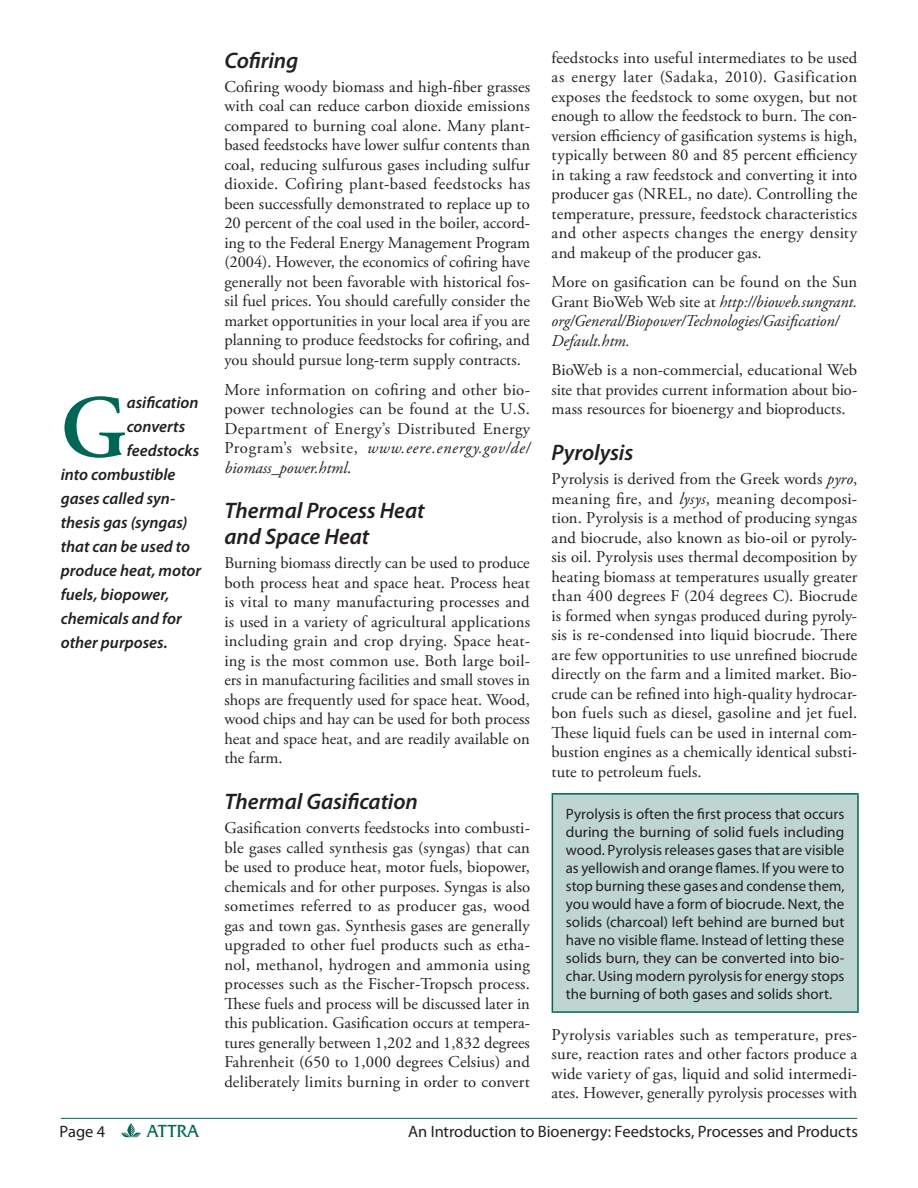
<style>
.page{position:relative;width:918px;height:1188px;background:#fff}
.page>*{position:absolute;margin:0;border:0;box-sizing:border-box;transform-origin:0 0}
.Pull_Quote{font:600 88.95px "Adobe Garamond Pro";color:#006756}
.Heading_level_3{font:italic 600 22.5px/25.5px "Myriad Pro";letter-spacing:-.005em;color:#231f20}
.t1{font:18px "Friz Quadrata IT Cby BT";letter-spacing:-.01em;color:#006756}
.Body_Text{font:16.5px/19.5px "Adobe Garamond Pro";color:#231f20;text-align:justify}
.Pull_Quote-2{font:italic 600 16.5px "Myriad Pro";color:#231f20}
.Body_Text-2{font:italic 16.5px/19.5px "Adobe Garamond Pro";color:#231f20}
.t2{font:16.5px "Myriad Pro";letter-spacing:-.005em;color:#231f20}
.Boxed_Text{font:15px/18px "Myriad Pro";color:#231f20;text-align:justify}
.s1{font-style:italic}
.s2{font-style:normal}
</style>
<div class="page">
<hr style="left:61px;top:1118px;width:796px;height:1px;background:#006756">
<svg style="left:121px;top:1123px;width:20px;height:15px"></svg>
<div style="left:552px;top:794px;width:306px;height:218px;background:#bed5d0"></div>
<hr style="left:552px;top:793px;width:307px;height:2px;background:#006756">
<hr style="left:552px;top:795px;width:1px;height:216px;background:#006756">
<hr style="left:857px;top:795px;width:2px;height:216px;background:#006756">
<hr style="left:552px;top:1011px;width:307px;height:2px;background:#006756">
<p class="Pull_Quote" style="left:61px;top:377px;width:68px">G</p>
<p class="Pull_Quote-2" style="left:127px;top:392px;width:73px">asification</p>
<p class="Pull_Quote-2" style="left:127px;top:416px;width:60px">converts</p>
<p class="Pull_Quote-2" style="left:127px;top:440px;width:74px">feedstocks</p>
<p class="Pull_Quote-2" style="left:61px;top:464px;width:116px">into combustible</p>
<p class="Pull_Quote-2" style="left:61px;top:488px;width:116px">gases called syn-</p>
<p class="Pull_Quote-2" style="left:61px;top:512px;width:128px">thesis gas (syngas)</p>
<p class="Pull_Quote-2" style="left:61px;top:536px;width:131px">that can be used to</p>
<p class="Pull_Quote-2" style="left:61px;top:560px;width:142px">produce heat, motor</p>
<p class="Pull_Quote-2" style="left:61px;top:584px;width:110px">fuels, biopower,</p>
<p class="Pull_Quote-2" style="left:61px;top:608px;width:123px">chemicals and for</p>
<p class="Pull_Quote-2" style="left:61px;top:632px;width:109px">other purposes.</p>
<p class="Heading_level_3" style="left:224px;top:47px;width:75px">Cofiring</p>
<p class="Body_Text" style="left:224px;top:77px;width:307px">Cofiring woody biomass and high-fiber grasses with coal can reduce carbon dioxide emissions compared to burning coal alone. Many plant&shy;based feedstocks have lower sulfur contents than coal, reducing sulfurous gases including sulfur dioxide. Cofiring plant-based feedstocks has been successfully demonstrated to replace up to 20 percent of the coal used in the boiler, accord&shy;ing to the Federal Energy Management Program (2004). However, the economics of cofiring have generally not been favorable with historical fos&shy;sil fuel prices. You should carefully consider the market opportunities in your local area if you are planning to produce feedstocks for cofiring, and you should pursue long-term supply contracts.</p>
<p class="Body_Text" style="left:224px;top:380px;width:307px">More information on cofiring and other bio&shy;power technologies can be found at the U.S.<br>Department of Energy’s Distributed Energy Program’s website, <span class="s1">www.eere.energy.gov/de/ biomass_power.html</span>.</p>
<p class="Heading_level_3" style="left:224px;top:497px;width:202px">Thermal Process Heat and Space Heat</p>
<p class="Body_Text" style="left:224px;top:554px;width:307px">Burning biomass directly can be used to produce both process heat and space heat. Process heat is vital to many manufacturing processes and is used in a variety of agricultural applications including grain and crop drying. Space heat&shy;ing is the most common use. Both large boil&shy;ers in manufacturing facilities and small stoves in shops are frequently used for space heat. Wood, wood chips and hay can be used for both process heat and space heat, and are readily available on the farm.</p>
<p class="Heading_level_3" style="left:224px;top:788px;width:195px">Thermal Gasification</p>
<p class="Body_Text" style="left:224px;top:819px;width:307px">Gasification converts feedstocks into combusti&shy;ble gases called synthesis gas (syngas) that can be used to produce heat, motor fuels, biopower, chemicals and for other purposes. Syngas is also sometimes referred to as producer gas, wood gas and town gas. Synthesis gases are generally upgraded to other fuel products such as etha&shy;nol, methanol, hydrogen and ammonia using processes such as the Fischer-Tropsch process.<br>These fuels and process will be discussed later in this publication. Gasification occurs at tempera&shy;tures generally between 1,202 and 1,832 degrees Fahrenheit (650 to 1,000 degrees Celsius) and deliberately limits burning in order to convert</p>
<p class="Body_Text" style="left:552px;top:48px;width:307px">feedstocks into useful intermediates to be used as energy later (Sadaka, 2010). Gasification exposes the feedstock to some oxygen, but not enough to allow the feedstock to burn. The con&shy;version efficiency of gasification systems is high, typically between 80 and 85 percent efficiency in taking a raw feedstock and converting it into producer gas (NREL, no date). Controlling the temperature, pressure, feedstock characteristics and other aspects changes the energy density and makeup of the producer gas.</p>
<p class="Body_Text-2" style="left:552px;top:273px;width:307px"><span class="s2">More on gasification can be found on the Sun Grant BioWeb Web site at</span> http://bioweb.sungrant. org/General/Biopower/Technologies/Gasification/ Default.htm.</p>
<p class="Body_Text" style="left:552px;top:361px;width:307px">BioWeb is a non-commercial, educational Web site that provides current information about bio&shy;mass resources for bioenergy and bioproducts.</p>
<p class="Heading_level_3" style="left:552px;top:439px;width:83px">Pyrolysis</p>
<p class="Body_Text" style="left:552px;top:470px;width:307px">Pyrolysis is derived from the Greek words <span class="s1">pyro</span>, meaning fire, and <span class="s1">lysys</span>, meaning decomposi&shy;tion. Pyrolysis is a method of producing syngas and biocrude, also known as bio-oil or pyroly&shy;sis oil. Pyrolysis uses thermal decomposition by heating biomass at temperatures usually greater than 400 degrees F (204 degrees C). Biocrude is formed when syngas produced during pyroly&shy;sis is re-condensed into liquid biocrude. There are few opportunities to use unrefined biocrude directly on the farm and a limited market. Bio&shy;crude can be refined into high-quality hydrocar&shy;bon fuels such as diesel, gasoline and jet fuel.<br>These liquid fuels can be used in internal com&shy;bustion engines as a chemically identical substi&shy;tute to petroleum fuels.</p>
<p class="Boxed_Text" style="left:566px;top:804px;width:280px">Pyrolysis is often the first process that occurs during the burning of solid fuels including wood. Pyrolysis releases gases that are visible as yellowish and orange flames. If you were to stop burning these gases and condense them, you would have a form of biocrude. Next, the solids (charcoal) left behind are burned but have no visible flame. Instead of letting these solids burn, they can be converted into bio&shy;char. Using modern pyrolysis for energy stops the burning of both gases and solids short.</p>
<p class="Body_Text" style="left:552px;top:1025px;width:307px">Pyrolysis variables such as temperature, pres&shy;sure, reaction rates and other factors produce a wide variety of gas, liquid and solid intermedi&shy;ates. However, generally pyrolysis processes with</p>
<p class="t2" style="left:60px;top:1122px;width:47px">Page 4</p>
<p class="t1" style="left:147px;top:1120px;width:53px">ATTRA</p>
<p class="t2" style="left:408px;top:1121px;width:451px">An Introduction to Bioenergy: Feedstocks, Processes and Products</p>
</div>
